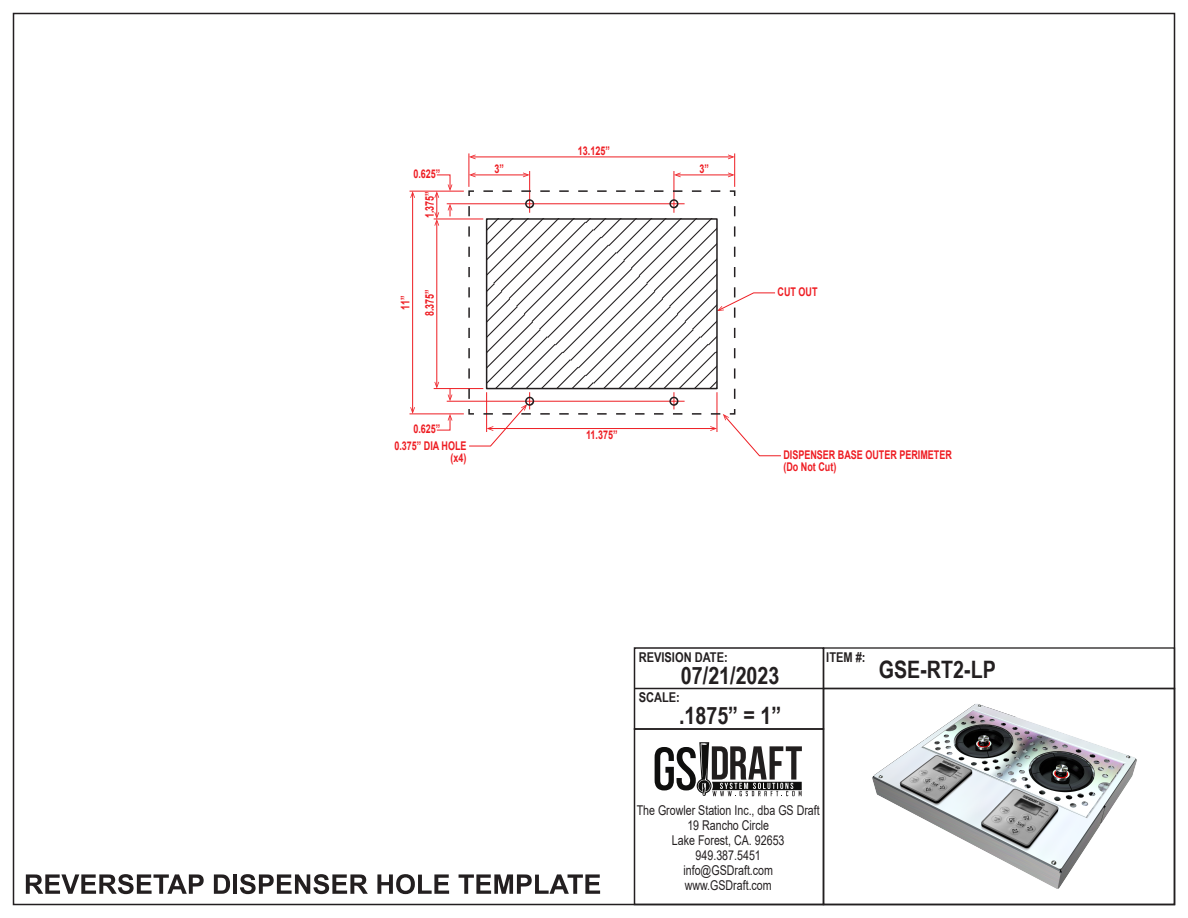
<style>
.page{position:relative;width:1188px;height:918px;background:#fff}
.page>*{position:absolute;margin:0;border:0;box-sizing:border-box;transform-origin:0 0}
.t1{font:700 24px "Arial Narrow";color:#231f20}
.t2{font:13.5px/15px "Arial";color:#231f20;text-align:center;scale:.79 1}
.t3{font:700 13.5px "Arial Narrow";color:#231f20}
.t4{font:700 12px/12px "Arial";color:#ee1d23;text-align:right;scale:.75 1}
</style>
<div class="page">
<div style="left:823px;top:688px;width:352px;height:217px;border:2px solid #231f20"></div>
<div style="left:823px;top:647px;width:352px;height:42px;border:1px solid #231f20"></div>
<svg style="left:655px;top:742px;width:147px;height:54px"></svg>
<div style="left:634px;top:647px;width:190px;height:83px;border:2px solid #231f20"></div>
<div style="left:634px;top:728px;width:190px;height:177px;border:2px solid #231f20"></div>
<hr style="left:634px;top:688px;width:190px;height:1px;background:#231f20">
<svg style="left:26px;top:874px;width:178px;height:20px"></svg>
<svg style="left:214px;top:874px;width:16px;height:20px"></svg>
<hr style="left:233px;top:874px;width:4px;height:20px;background:#231f20">
<svg style="left:240px;top:874px;width:128px;height:20px"></svg>
<svg style="left:377px;top:874px;width:72px;height:20px"></svg>
<svg style="left:459px;top:874px;width:141px;height:20px"></svg>
<img style="left:872px;top:704px;width:265px;height:185px">
<svg style="left:436px;top:415px;width:16px;height:16px"></svg>
<hr style="left:410px;top:191px;width:54px;height:1px;background:#ee1d23">
<hr style="left:410px;top:414px;width:54px;height:1px;background:#ee1d23">
<hr style="left:447px;top:203px;width:238px;height:1px;background:#ee1d23">
<hr style="left:447px;top:401px;width:238px;height:1px;background:#ee1d23">
<hr style="left:436px;top:221px;width:1px;height:165px;background:#ee1d23">
<svg style="left:434px;top:382px;width:5px;height:6px"></svg>
<hr style="left:434px;top:219px;width:49px;height:1px;background:#ee1d23">
<hr style="left:434px;top:388px;width:49px;height:1px;background:#ee1d23">
<hr style="left:412px;top:193px;width:1px;height:219px;background:#ee1d23">
<svg style="left:410px;top:191px;width:5px;height:7px"></svg>
<svg style="left:410px;top:407px;width:5px;height:7px"></svg>
<svg style="left:434px;top:174px;width:18px;height:52px"></svg>
<svg style="left:448px;top:389px;width:4px;height:12px"></svg>
<hr style="left:471px;top:157px;width:262px;height:1px;background:#ee1d23">
<svg style="left:470px;top:155px;width:6px;height:4px"></svg>
<svg style="left:728px;top:155px;width:6px;height:4px"></svg>
<hr style="left:471px;top:175px;width:57px;height:1px;background:#ee1d23">
<svg style="left:470px;top:173px;width:6px;height:4px"></svg>
<svg style="left:523px;top:173px;width:6px;height:4px"></svg>
<hr style="left:529px;top:171px;width:1px;height:42px;background:#ee1d23">
<hr style="left:674px;top:171px;width:1px;height:42px;background:#ee1d23">
<hr style="left:469px;top:153px;width:1px;height:34px;background:#ee1d23">
<hr style="left:734px;top:153px;width:1px;height:34px;background:#ee1d23">
<hr style="left:676px;top:175px;width:57px;height:1px;background:#ee1d23">
<svg style="left:674px;top:173px;width:7px;height:4px"></svg>
<svg style="left:728px;top:173px;width:7px;height:4px"></svg>
<svg style="left:468px;top:190px;width:313px;height:267px"></svg>
<div style="left:525px;top:199px;width:9px;height:9px;border:2px solid #231f20;border-radius:50%"></div>
<div style="left:669px;top:199px;width:9px;height:9px;border:2px solid #231f20;border-radius:50%"></div>
<div style="left:525px;top:397px;width:9px;height:9px;border:2px solid #231f20;border-radius:50%"></div>
<div style="left:669px;top:397px;width:9px;height:9px;border:2px solid #231f20;border-radius:50%"></div>
<svg style="left:486px;top:218px;width:232px;height:171px"></svg>
<p class="t4" style="left:578px;top:145px;width:44px">13.125”</p>
<p class="t4" style="left:413px;top:168px;width:38px">0.625”</p>
<p class="t4" style="left:424px;top:218px;width:38px;rotate:-90deg">1.375”</p>
<p class="t4" style="left:495px;top:163px;width:14px">3”</p>
<p class="t4" style="left:700px;top:163px;width:14px">3”</p>
<p class="t4" style="left:399px;top:310px;width:20px;rotate:-90deg">11”</p>
<p class="t4" style="left:424px;top:316px;width:38px;rotate:-90deg">8.375”</p>
<p class="t4" style="left:778px;top:286px;width:55px">CUT OUT</p>
<p class="t4" style="left:413px;top:423px;width:38px">0.625”</p>
<p class="t4" style="left:586px;top:429px;width:44px">11.375”</p>
<p class="t4" style="left:394px;top:440px;width:98px">0.375” DIA HOLE (x4)</p>
<p class="t4" style="left:783px;top:449px;width:226px;text-align:left">DISPENSER BASE OUTER PERIMETER (Do Not Cut)</p>
<p class="t3" style="left:639px;top:647px;width:90px">REVISION DATE:</p>
<p class="t3" style="left:639px;top:687px;width:43px">SCALE:</p>
<p class="t3" style="left:826px;top:647px;width:41px">ITEM #:</p>
<h1 class="t1" style="left:681px;top:657px;width:100px">07/21/2023</h1>
<h1 class="t1" style="left:879px;top:651px;width:118px">GSE-RT2-LP</h1>
<h1 class="t1" style="left:679px;top:698px;width:104px">.1875” = 1”</h1>
<p class="t2" style="left:637px;top:803px;width:233px">The Growler Station Inc., dba GS Draft<br>19 Rancho Circle<br>Lake Forest, CA. 92653<br>949.387.5451<br>info@GSDraft.com<br>www.GSDraft.com</p>
</div>
